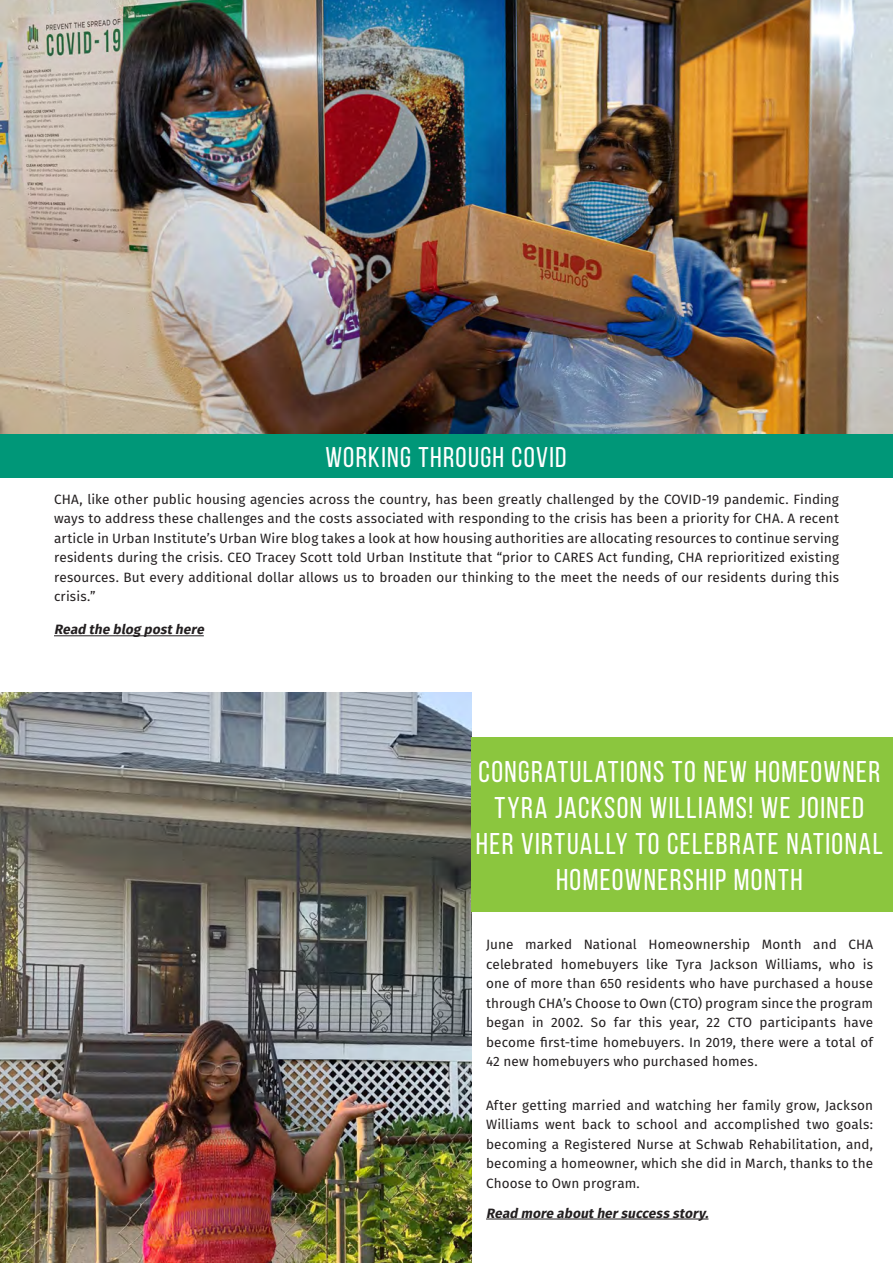
<style>
.page{position:relative;width:893px;height:1263px;background:#fff}
.page>*{position:absolute;margin:0;border:0;box-sizing:border-box;transform-origin:0 0}
.Title-1{font:30px/36px "Bebas Neue";letter-spacing:.045em;color:#fff;text-align:center}
.Title-1-2{font:28.5px "Bebas Neue";letter-spacing:.045em;color:#fff}
.Body_Text{font:13.5px/19.5px "Fira Sans";letter-spacing:.01em;color:#231f20;text-align:justify}
.Body_Text-2{font:italic 700 13.5px "Fira Sans";color:#231f20}
</style>
<div class="page">
<hr style="left:486px;top:1219px;width:222px;height:1px;background:#231f20">
<div style="left:0;top:433px;width:893px;height:45px;background:#009778"></div>
<hr style="left:54px;top:635px;width:150px;height:1px;background:#231f20">
<img style="left:0;top:693px;width:471px;height:570px">
<div style="left:471px;top:737px;width:422px;height:175px;background:#8bc63e"></div>
<img style="left:0;top:0;width:893px;height:433px">
<p class="Title-1-2" style="left:325px;top:442px;width:243px">WORKING THROUGH COVID</p>
<p class="Body_Text" style="left:54px;top:489px;width:786px">CHA, like other public housing agencies across the country, has been greatly challenged by the COVID-19 pandemic. Finding ways to address these challenges and the costs associated with responding to the crisis has been a priority for CHA. A recent article in Urban Institute’s Urban Wire blog takes a look at how housing authorities are allocating resources to continue serving residents during the crisis. CEO Tracey Scott told Urban Institute that “prior to CARES Act funding, CHA reprioritized existing resources. But every additional dollar allows us to broaden our thinking to the meet the needs of our residents during this crisis.”</p>
<p class="Body_Text-2" style="left:54px;top:620px;width:155px">Read the blog posthere</p>
<p class="Title-1" style="left:476px;top:754px;width:408px">CONGRATULATIONS TO NEW HOMEOWNER<br>TYRA JACKSON WILLIAMS! WE JOINED<br>HER VIRTUALLY TO CELEBRATE NATIONAL<br>HOMEOWNERSHIP MONTH</p>
<p class="Body_Text" style="left:486px;top:935px;width:389px">June marked National Homeownership Month and CHA celebrated homebuyers like Tyra Jackson Williams, who is one of more than 650 residents who have purchased a house through CHA’s Choose to Own (CTO) program since the program began in 2002. So far this year, 22 CTO participants have become first-time homebuyers. In 2019, there were a total of 42 new homebuyers who purchased homes.</p>
<p class="Body_Text" style="left:486px;top:1095px;width:389px">After getting married and watching her family grow, Jackson Williams went back to school and accomplished two goals: becoming a Registered Nurse at Schwab Rehabilitation, and, becoming a homeowner, which she did in March, thanks to the Choose to Own program.</p>
<p class="Body_Text-2" style="left:486px;top:1203px;width:227px">Read more abouthersuccess story.</p>
</div>
